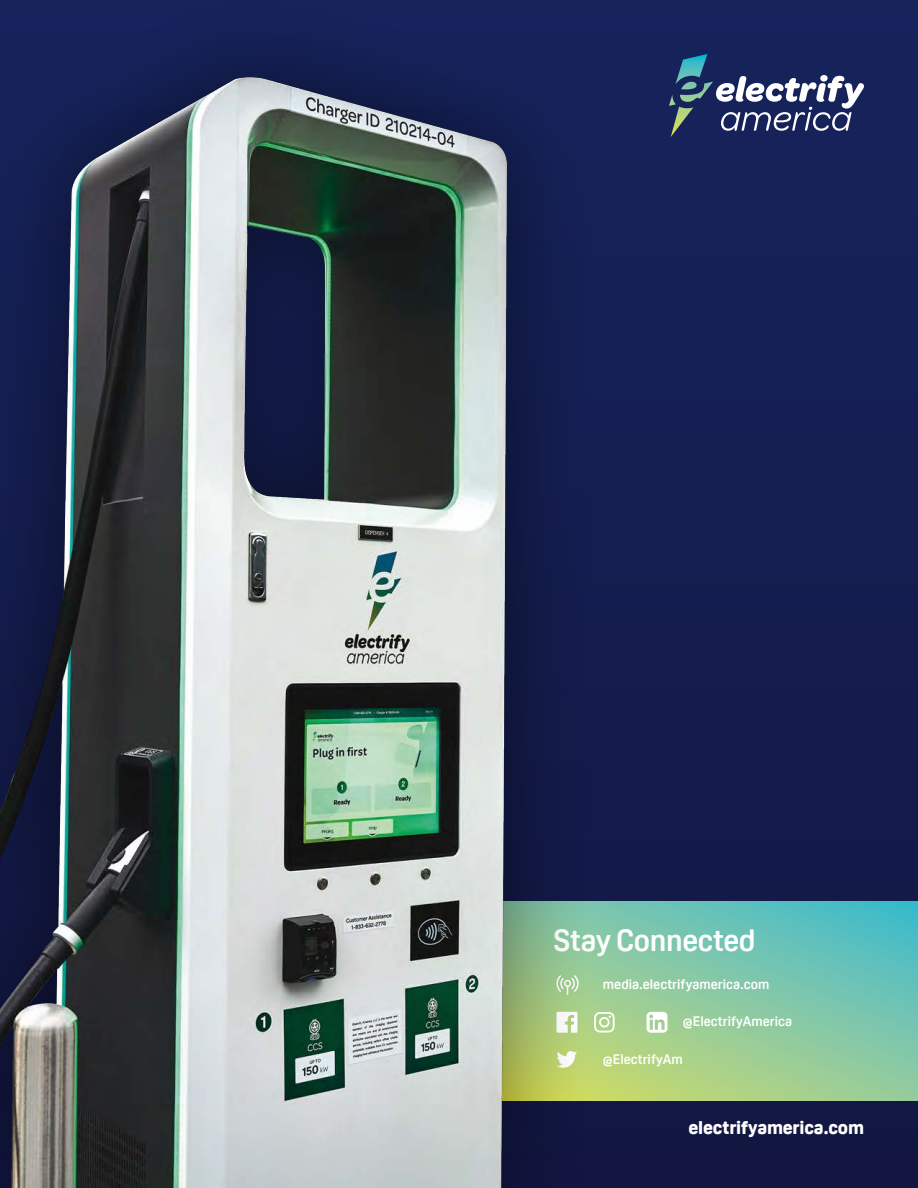
<style>
.page{position:relative;width:918px;height:1188px;background:#fff}
.page>*{position:absolute;margin:0;border:0;box-sizing:border-box;transform-origin:0 0}
.Headline_B{font:700 30px "Oscine";letter-spacing:-.01em;color:#fff}
.Headline_F{font:800 18px "Oscine";letter-spacing:-.01em;color:#fff}
.By_The_Numbers_Text{font:700 13.5px "Oscine";color:#fff}
</style>
<div class="page">
<svg style="left:688px;top:0;width:230px;height:1188px;background:#141d50"></svg>
<svg style="left:688px;top:901px;width:230px;height:200px;background:#7dc6a9"></svg>
<svg style="left:688px;top:54px;width:176px;height:83px;background:#42507b"></svg>
<img style="left:0;top:0;width:688px;height:1188px">
<p class="Headline_B" style="left:554px;top:923px;width:204px">Stay Connected</p>
<p class="By_The_Numbers_Text" style="left:603px;top:976px;width:168px">media.electrifyamerica.com</p>
<p class="By_The_Numbers_Text" style="left:683px;top:1014px;width:111px">@ElectrifyAmerica</p>
<p class="By_The_Numbers_Text" style="left:603px;top:1051px;width:81px">@ElectrifyAm</p>
<p class="Headline_F" style="left:688px;top:1117px;width:177px">electrifyamerica.com</p>
</div>
